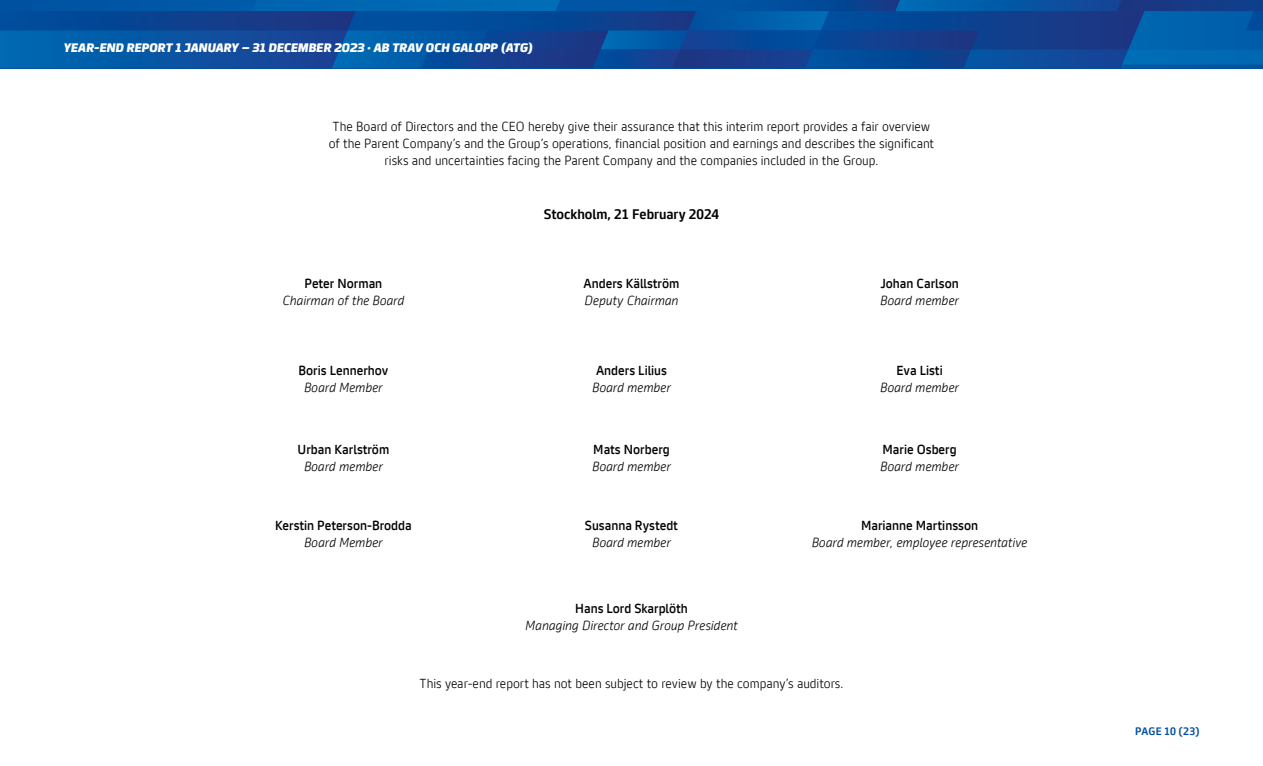
<style>
.page{position:relative;width:1263px;height:766px;background:#fff}
.page>*{position:absolute;margin:0;border:0;box-sizing:border-box;transform-origin:0 0}
.Mellis2{font:700 13.5px "ATG Text Office";color:#000}
.Brödtext_Styrelse{font:300 12.75px/16.6px "ATG Text Office";color:#000;text-align:center}
.Brödtext_Styrelse-2{font:500 12.75px/16.6px "ATG Text Office";color:#000;text-align:center}
.Brödtext_Styrelse-3{font:italic 300 12.75px/16.6px "ATG Text Office";color:#000;text-align:center}
.t1{font:12px "ATG Rubrik Office";letter-spacing:.005em;color:#fff}
.t2{font:700 10.5px "ATG Text Office";letter-spacing:.015em;color:#004f9f}
.s1{font-weight:500;font-style:normal}
.s2{font-weight:300;font-style:italic}
</style>
<div class="page">
<svg style="left:0;top:0;width:1263px;height:68px;background:#094d9b"></svg>
<p class="t1" style="left:64px;top:41px;width:470px">YEAR-END REPORT 1 JANUARY – 31 DECEMBER 2023 · AB TRAV OCH GALOPP (ATG)</p>
<p class="Brödtext_Styrelse" style="left:329px;top:119px;width:607px">The Board of Directors and the CEO hereby give their assurance that this interim report provides a fair overview of the Parent Company’s and the Group’s operations, financial position and earnings and describes the significant risks and uncertainties facing the Parent Company and the companies included in the Group.</p>
<p class="Mellis2" style="left:544px;top:206px;width:177px">Stockholm, 21 February 2024</p>
<p class="Brödtext_Styrelse-3" style="left:282px;top:275px;width:123px"><span class="s1">Peter Norman<br></span>Chairman of the Board</p>
<p class="Brödtext_Styrelse-2" style="left:583px;top:275px;width:97px">Anders Källström</p>
<p class="Brödtext_Styrelse-3" style="left:584px;top:292px;width:95px">Deputy Chairman</p>
<p class="Brödtext_Styrelse-2" style="left:298px;top:362px;width:91px">Boris Lennerhov<br><span class="s2">Board Member</span></p>
<p class="Brödtext_Styrelse-2" style="left:596px;top:362px;width:72px">Anders Lilius</p>
<p class="Brödtext_Styrelse-3" style="left:592px;top:379px;width:80px">Board member</p>
<p class="Brödtext_Styrelse-2" style="left:298px;top:441px;width:93px">Urban Karlström</p>
<p class="Brödtext_Styrelse-3" style="left:304px;top:457px;width:80px">Board member</p>
<p class="Brödtext_Styrelse-2" style="left:593px;top:441px;width:78px">Mats Norberg</p>
<p class="Brödtext_Styrelse-3" style="left:592px;top:457px;width:80px">Board member</p>
<p class="Brödtext_Styrelse-2" style="left:275px;top:517px;width:138px">Kerstin Peterson-Brodda<br><span class="s2">Board Member</span></p>
<p class="Brödtext_Styrelse-2" style="left:585px;top:517px;width:95px">Susanna Rystedt</p>
<p class="Brödtext_Styrelse-3" style="left:592px;top:534px;width:80px">Board member</p>
<p class="Brödtext_Styrelse-2" style="left:575px;top:600px;width:114px">Hans Lord Skarplöth</p>
<p class="Brödtext_Styrelse-3" style="left:525px;top:617px;width:214px">Managing Director and Group President</p>
<p class="Brödtext_Styrelse-2" style="left:880px;top:275px;width:80px">Johan Carlson</p>
<p class="Brödtext_Styrelse-3" style="left:880px;top:292px;width:80px">Board member</p>
<p class="Brödtext_Styrelse-2" style="left:896px;top:362px;width:48px">Eva Listi</p>
<p class="Brödtext_Styrelse-3" style="left:880px;top:379px;width:80px">Board member</p>
<p class="Brödtext_Styrelse-2" style="left:882px;top:441px;width:76px">Marie Osberg</p>
<p class="Brödtext_Styrelse-3" style="left:880px;top:457px;width:80px">Board member</p>
<p class="Brödtext_Styrelse-2" style="left:861px;top:517px;width:119px">Marianne Martinsson</p>
<p class="Brödtext_Styrelse-3" style="left:812px;top:534px;width:217px">Board member, employee representative</p>
<p class="Brödtext_Styrelse" style="left:420px;top:675px;width:425px">This year-end report has not been subject to review by the company’s auditors.</p>
<p class="t2" style="left:1135px;top:724px;width:66px">PAGE 10 (23)</p>
</div>
